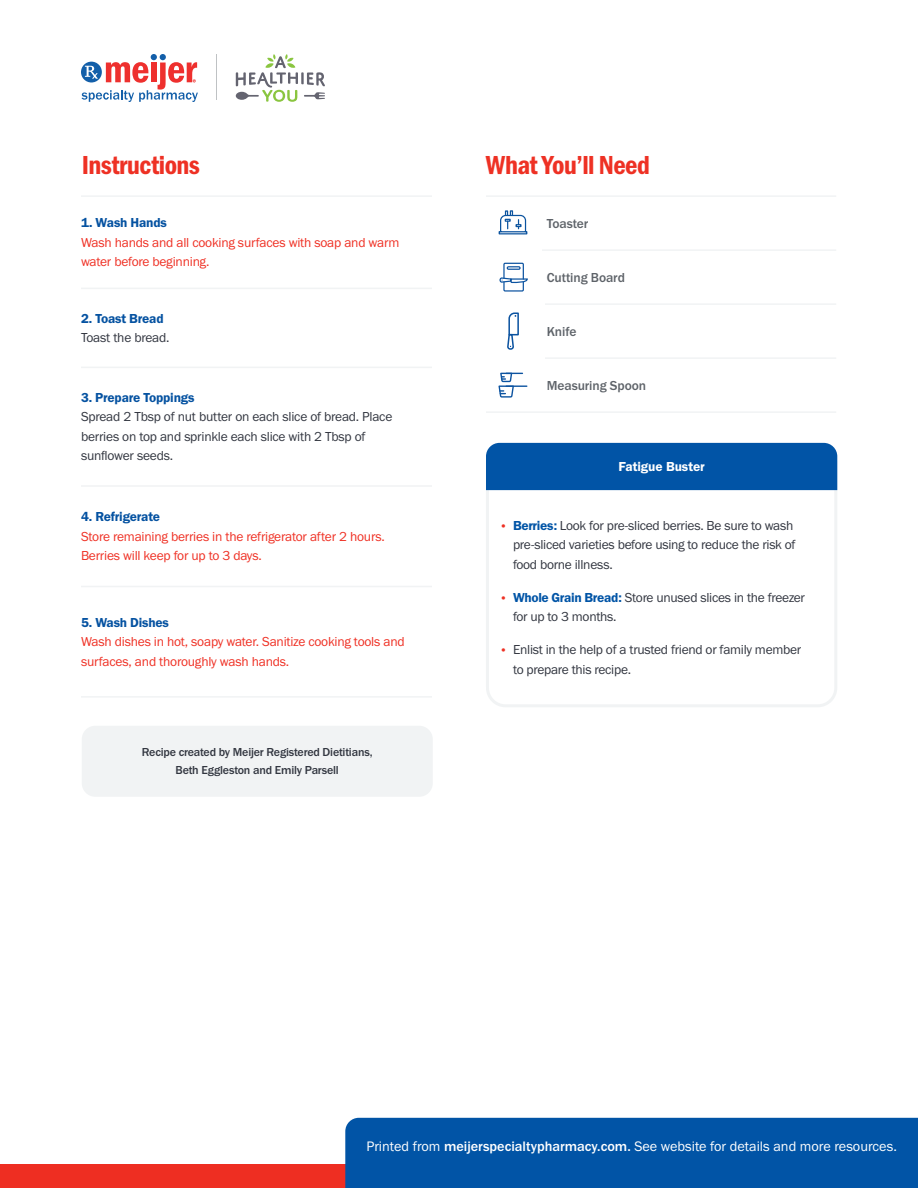
<style>
.page{position:relative;width:918px;height:1188px;background:#fff}
.page>*{position:absolute;margin:0;border:0;box-sizing:border-box;transform-origin:0 0}
.t1{font:27px "Franklin Gothic URW Con Dem";letter-spacing:-.02em;color:#ee3124}
.t2{font:14.25px "Franklin Gothic URW Boo";color:#fff}
.t3{font:13.5px/19.5px "Franklin Gothic URW Boo";letter-spacing:-.02em;color:#323640}
.t4{font:13.5px/19.5px "Franklin Gothic URW Boo";letter-spacing:-.015em;color:#ef3024}
.t5{font:13.5px "Franklin Gothic URW Dem";letter-spacing:-.015em;color:#0552a1}
.t6{font:500 13.5px "Franklin Gothic URW";letter-spacing:-.005em;color:#5e6369}
.t7{font:13.5px "Franklin Gothic URW Dem";letter-spacing:-.005em;color:#fff}
.t8{font:500 12px/18px "Franklin Gothic URW";letter-spacing:-.015em;color:#323640;text-align:center}
.s1{font-size:12px;color:#ee3124}
.s2{font-family:"Franklin Gothic URW Dem";color:#0154a6}
.s3{font-family:"Franklin Gothic URW";font-weight:500}
</style>
<div class="page">
<hr style="left:217px;top:54px;width:1px;height:46px;background:#bfc2c4">
<svg style="left:82px;top:54px;width:116px;height:48px"></svg>
<svg style="left:236px;top:54px;width:89px;height:48px"></svg>
<div style="left:0;top:1164px;width:918px;height:24px;background:#ee2e22"></div>
<div style="left:345px;top:1118px;width:573px;height:70px;background:#0154a6"></div>
<hr style="left:81px;top:696px;width:351px;height:2px;background:#f1f3f4">
<hr style="left:81px;top:586px;width:351px;height:1px;background:#f1f3f4">
<hr style="left:81px;top:485px;width:351px;height:2px;background:#f1f3f4">
<hr style="left:81px;top:367px;width:351px;height:1px;background:#f1f3f4">
<hr style="left:81px;top:288px;width:351px;height:1px;background:#f1f3f4">
<hr style="left:81px;top:195px;width:351px;height:2px;background:#f1f3f4">
<hr style="left:486px;top:195px;width:350px;height:2px;background:#f1f3f4">
<hr style="left:486px;top:411px;width:350px;height:2px;background:#f1f3f4">
<hr style="left:486px;top:249px;width:350px;height:2px;background:#f1f3f4">
<hr style="left:486px;top:303px;width:350px;height:2px;background:#f1f3f4">
<hr style="left:486px;top:357px;width:350px;height:2px;background:#f1f3f4">
<div style="left:486px;top:358px;width:54px;height:54px;background:#fff"></div>
<div style="left:482px;top:300px;width:62px;height:62px;background:#fff"></div>
<div style="left:486px;top:249px;width:55px;height:56px;background:#fff"></div>
<svg style="left:486px;top:459px;width:352px;height:248px"></svg>
<div style="left:486px;top:443px;width:351px;height:47px;background:#0154a6"></div>
<div style="left:82px;top:726px;width:351px;height:71px;background:#f1f3f4;border-radius:14px"></div>
<svg style="left:498px;top:210px;width:30px;height:25px"></svg>
<svg style="left:499px;top:262px;width:29px;height:30px"></svg>
<svg style="left:507px;top:312px;width:12px;height:38px"></svg>
<svg style="left:498px;top:372px;width:29px;height:26px"></svg>
<p class="t1" style="left:82px;top:147px;width:120px">Instructions</p>
<p class="t5" style="left:81px;top:214px;width:87px">1. Wash Hands</p>
<p class="t4" style="left:81px;top:232px;width:320px">Wash hands and all cooking surfaces with soap and warm water before beginning.</p>
<p class="t5" style="left:81px;top:310px;width:84px">2. Toast Bread</p>
<p class="t3" style="left:81px;top:328px;width:90px">Toast the bread.</p>
<p class="t5" style="left:81px;top:389px;width:115px">3. Prepare Toppings</p>
<p class="t3" style="left:81px;top:407px;width:313px">Spread 2 Tbsp of nut butter on each slice of bread. Place berries on top and sprinkle each slice with 2 Tbsp of sunfower seeds.</p>
<p class="t5" style="left:81px;top:508px;width:81px">4. Refrigerate</p>
<p class="t4" style="left:81px;top:526px;width:305px">Store remaining berries in the refrigerator after 2 hours.<br>Berries will keep for up to 3 days.</p>
<p class="t5" style="left:81px;top:614px;width:90px">5. Wash Dishes</p>
<p class="t4" style="left:81px;top:632px;width:325px">Wash dishes in hot, soapy water. Sanitize cooking tools and surfaces, and thoroughly wash hands.</p>
<p class="t8" style="left:142px;top:743px;width:232px">Recipe created by Meijer Registered Dietitians,<br>Beth Eggleston and Emily Parsell</p>
<h1 class="t1" style="left:486px;top:147px;width:165px">What You’ll Need</h1>
<p class="t6" style="left:547px;top:215px;width:43px">Toaster</p>
<p class="t6" style="left:547px;top:269px;width:80px">Cutting Board</p>
<p class="t6" style="left:547px;top:323px;width:31px">Knife</p>
<p class="t6" style="left:547px;top:377px;width:101px">Measuring Spoon</p>
<p class="t7" style="left:618px;top:458px;width:88px">Fatigue Buster</p>
<p class="t3" style="left:513px;top:515px;width:284px;text-indent:-14px"><span class="s1">•</span> <span class="s2">Berries:</span> Look for pre-sliced berries. Be sure to wash pre-sliced varieties before using to reduce the risk of food borne illness.</p>
<p class="t3" style="left:513px;top:587px;width:294px;text-indent:-14px"><span class="s1">•</span> <span class="s2">Whole Grain Bread:</span> Store unused slices in the freezer for up to 3 months.</p>
<p class="t3" style="left:513px;top:640px;width:290px;text-indent:-14px"><span class="s1">•</span> Enlist in the help of a trusted friend or family member to prepare this recipe.</p>
<p class="t2" style="left:366px;top:1137px;width:532px">Printed from <span class="s3">meijerspecialtypharmacy.com.</span> See website for details and more resources.</p>
</div>
